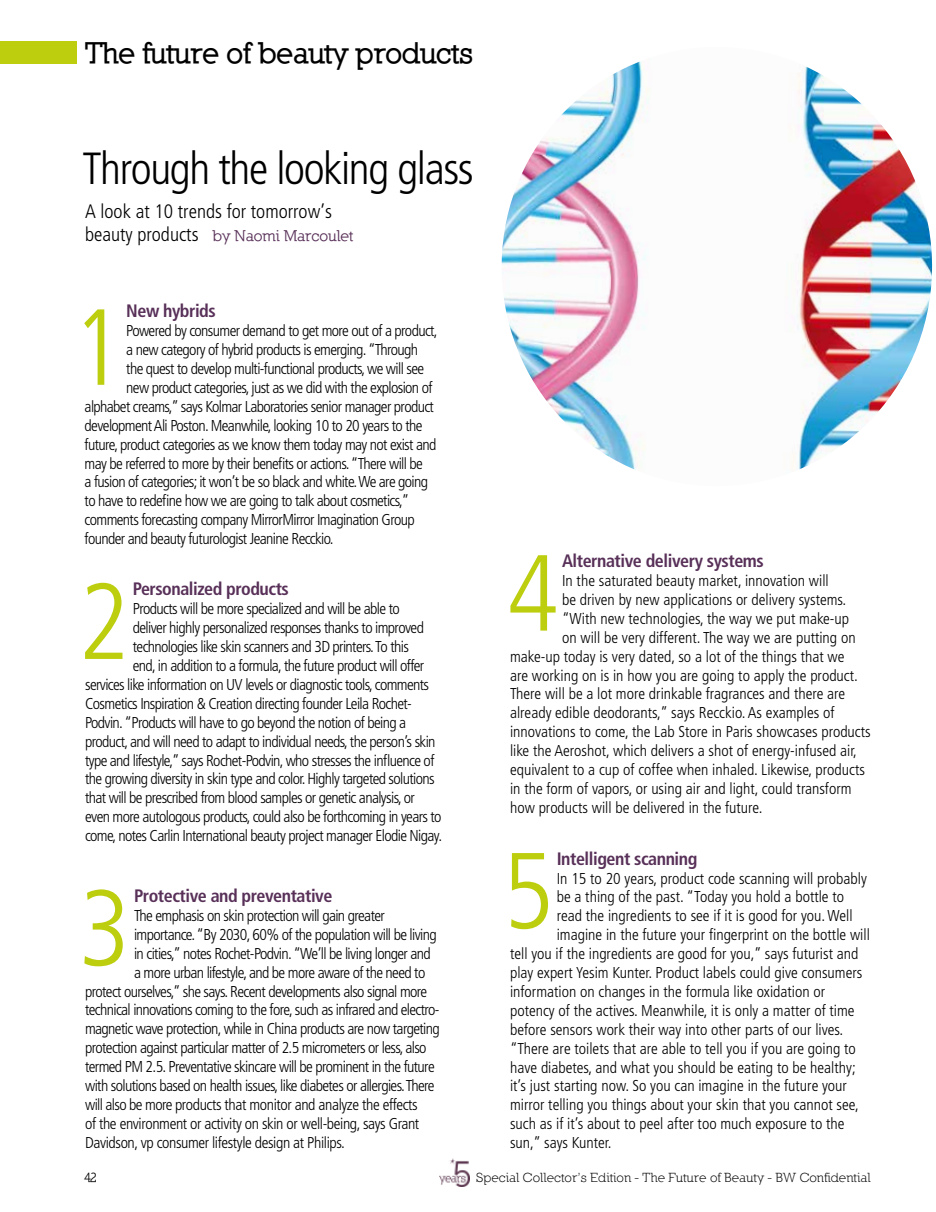
<style>
.page{position:relative;width:936px;height:1212px;background:#fff}
.page>*{position:absolute;margin:0;border:0;box-sizing:border-box;transform-origin:0 0}
.t1{font:300 condensed 108px "Frutiger LT Std";color:#bdce0f}
.t2{font:300 condensed 45px "Frutiger LT Std";letter-spacing:-.03em;color:#000}
.t3{font:800 30px "Nilland";color:#000}
.t4{font:300 condensed 19.5px "Frutiger LT Std";color:#000}
.t5{font:700 condensed 18px "Frutiger LT Std";letter-spacing:-.025em;color:#583058}
.t6{font:300 condensed 15.75px "Frutiger LT Std";letter-spacing:-.04em;color:#000}
.t7{font:300 condensed 15.75px "Frutiger LT Std";color:#000}
.t8{font:700 15.75px "Nilland";color:#583058}
.t9{font:13.5px "Nilland";color:#000}
.t10{font:700 13.5px "Nilland";color:#000}
.s1{font-family:"Frutiger LT Std";font-weight:300;font-stretch:condensed;font-size:19.5px;color:#000}
</style>
<div class="page">
<div style="left:0;top:41px;width:77px;height:22px;background:#bdce0f"></div>
<img style="left:501px;top:61px;width:432px;height:409px">
<img style="left:440px;top:1158px;width:29px;height:28px">
<h3 class="t3" style="left:85px;top:35px;width:389px">The future of beauty products</h3>
<h2 class="t2" style="left:82px;top:143px;width:393px">Through the looking glass</h2>
<p class="t4" style="left:85px;top:200px;width:248px">A look at 10 trends for tomorrow’s</p>
<p class="t8" style="left:85px;top:226px;width:270px"><span class="s1">beauty products</span> by Naomi Marcoulet</p>
<p class="t5" style="left:126px;top:300px;width:91px">New hybrids</p>
<p class="t6" style="left:126px;top:322px;width:313px">Powered by consumer demand to get more out of a product,</p>
<p class="t6" style="left:126px;top:341px;width:293px">a new category of hybrid products is emerging. “Through</p>
<p class="t6" style="left:126px;top:360px;width:299px">the quest to develop multi-functional products, we will see</p>
<p class="t6" style="left:126px;top:378px;width:308px">new product categories, just as we did with the explosion of</p>
<p class="t6" style="left:85px;top:397px;width:351px">alphabet creams,” says Kolmar Laboratories senior manager product</p>
<p class="t6" style="left:85px;top:416px;width:339px">development Ali Poston. Meanwhile, looking 10 to 20 years to the</p>
<p class="t6" style="left:85px;top:435px;width:353px">future, product categories as we know them today may not exist and</p>
<p class="t6" style="left:85px;top:454px;width:340px">may be referred to more by their benefits or actions. “There will be</p>
<p class="t6" style="left:85px;top:473px;width:345px">a fusion of categories; it won’t be so black and white. We are going</p>
<p class="t6" style="left:85px;top:492px;width:326px">to have to redefine how we are going to talk about cosmetics,”</p>
<p class="t6" style="left:85px;top:511px;width:331px">comments forecasting company MirrorMirror Imagination Group</p>
<p class="t6" style="left:85px;top:530px;width:250px">founder and beauty futurologist Jeanine Recckio.</p>
<h1 class="t1" style="left:71px;top:286px;width:53px">1</h1>
<p class="t5" style="left:133px;top:578px;width:158px">Personalized products</p>
<p class="t6" style="left:133px;top:600px;width:268px">Products will be more specialized and will be able to</p>
<p class="t6" style="left:133px;top:619px;width:292px">deliver highly personalized responses thanks to improved</p>
<p class="t6" style="left:133px;top:638px;width:277px">technologies like skin scanners and 3D printers. To this</p>
<p class="t6" style="left:133px;top:657px;width:293px">end, in addition to a formula, the future product will offer</p>
<p class="t6" style="left:85px;top:675px;width:345px">services like information on UV levels or diagnostic tools, comments</p>
<p class="t6" style="left:85px;top:694px;width:328px">Cosmetics Inspiration &amp; Creation directing founder Leila Rochet-</p>
<p class="t6" style="left:85px;top:713px;width:322px">Podvin. “Products will have to go beyond the notion of being a</p>
<p class="t6" style="left:85px;top:732px;width:352px">product, and will need to adapt to individual needs, the person’s skin</p>
<p class="t6" style="left:85px;top:751px;width:351px">type and lifestyle,” says Rochet-Podvin, who stresses the influence of</p>
<p class="t6" style="left:85px;top:770px;width:351px">the growing diversity in skin type and color. Highly targeted solutions</p>
<p class="t6" style="left:85px;top:789px;width:331px">that will be prescribed from blood samples or genetic analysis, or</p>
<p class="t6" style="left:85px;top:808px;width:358px">even more autologous products, could also be forthcoming in years to</p>
<p class="t6" style="left:85px;top:827px;width:358px">come, notes Carlin International beauty project manager Elodie Nigay.</p>
<h1 class="t1" style="left:78px;top:560px;width:53px">2</h1>
<p class="t5" style="left:134px;top:885px;width:200px">Protective and preventative</p>
<p class="t6" style="left:134px;top:906px;width:252px">The emphasis on skin protection will gain greater</p>
<p class="t6" style="left:134px;top:925px;width:304px">importance. “By 2030, 60% of the population will be living</p>
<p class="t6" style="left:134px;top:944px;width:298px">in cities,” notes Rochet-Podvin. “We’ll be living longer and</p>
<p class="t6" style="left:134px;top:963px;width:293px">a more urban lifestyle, and be more aware of the need to</p>
<p class="t6" style="left:85px;top:982px;width:344px">protect ourselves,” she says. Recent developments also signal more</p>
<p class="t6" style="left:85px;top:1001px;width:356px">technical innovations coming to the fore, such as infrared and electro-</p>
<p class="t6" style="left:85px;top:1020px;width:356px">magnetic wave protection, while in China products are now targeting</p>
<p class="t6" style="left:85px;top:1039px;width:343px">protection against particular matter of 2.5 micrometers or less, also</p>
<p class="t6" style="left:85px;top:1058px;width:351px">termed PM 2.5. Preventative skincare will be prominent in the future</p>
<p class="t6" style="left:85px;top:1077px;width:351px">with solutions based on health issues, like diabetes or allergies. There</p>
<p class="t6" style="left:85px;top:1095px;width:334px">will also be more products that monitor and analyze the effects</p>
<p class="t6" style="left:85px;top:1114px;width:335px">of the environment or activity on skin or well-being, says Grant</p>
<p class="t6" style="left:85px;top:1133px;width:261px">Davidson, vp consumer lifestyle design at Philips.</p>
<h1 class="t1" style="left:79px;top:867px;width:53px">3</h1>
<p class="t5" style="left:562px;top:550px;width:203px">Alternative delivery systems</p>
<p class="t7" style="left:562px;top:572px;width:268px">In the saturated beauty market, innovation will</p>
<p class="t7" style="left:562px;top:590px;width:286px">be driven by new applications or delivery systems.</p>
<p class="t7" style="left:562px;top:609px;width:288px">“With new technologies, the way we put make-up</p>
<p class="t7" style="left:562px;top:628px;width:295px">on will be very different. The way we are putting on</p>
<p class="t7" style="left:510px;top:647px;width:336px">make-up today is very dated, so a lot of the things that we</p>
<p class="t7" style="left:510px;top:666px;width:349px">are working on is in how you are going to apply the product.</p>
<p class="t7" style="left:510px;top:685px;width:337px">There will be a lot more drinkable fragrances and there are</p>
<p class="t7" style="left:510px;top:704px;width:326px">already edible deodorants,” says Recckio. As examples of</p>
<p class="t7" style="left:510px;top:723px;width:362px">innovations to come, the Lab Store in Paris showcases products</p>
<p class="t7" style="left:510px;top:742px;width:348px">like the Aeroshot, which delivers a shot of energy-infused air,</p>
<p class="t7" style="left:510px;top:761px;width:356px">equivalent to a cup of coffee when inhaled. Likewise, products</p>
<p class="t7" style="left:510px;top:779px;width:343px">in the form of vapors, or using air and light, could transform</p>
<p class="t7" style="left:510px;top:798px;width:254px">how products will be delivered in the future.</p>
<h1 class="t1" style="left:507px;top:532px;width:53px">4</h1>
<p class="t5" style="left:556px;top:848px;width:142px">Intelligent scanning</p>
<p class="t7" style="left:556px;top:869px;width:311px">In 15 to 20 years, product code scanning will probably</p>
<p class="t7" style="left:556px;top:888px;width:289px">be a thing of the past. “Today you hold a bottle to</p>
<p class="t7" style="left:556px;top:907px;width:297px">read the ingredients to see if it is good for you. Well</p>
<p class="t7" style="left:556px;top:926px;width:314px">imagine in the future your fingerprint on the bottle will</p>
<p class="t7" style="left:510px;top:945px;width:350px">tell you if the ingredients are good for you,” says futurist and</p>
<p class="t7" style="left:510px;top:963px;width:354px">play expert Yesim Kunter. Product labels could give consumers</p>
<p class="t7" style="left:510px;top:982px;width:316px">information on changes in the formula like oxidation or</p>
<p class="t7" style="left:510px;top:1001px;width:346px">potency of the actives. Meanwhile, it is only a matter of time</p>
<p class="t7" style="left:510px;top:1020px;width:335px">before sensors work their way into other parts of our lives.</p>
<p class="t7" style="left:510px;top:1039px;width:347px">“There are toilets that are able to tell you if you are going to</p>
<p class="t7" style="left:510px;top:1058px;width:347px">have diabetes, and what you should be eating to be healthy;</p>
<p class="t7" style="left:510px;top:1077px;width:338px">it’s just starting now. So you can imagine in the future your</p>
<p class="t7" style="left:510px;top:1096px;width:350px">mirror telling you things about your skin that you cannot see,</p>
<p class="t7" style="left:510px;top:1115px;width:336px">such as if it’s about to peel after too much exposure to the</p>
<p class="t7" style="left:510px;top:1134px;width:103px">sun,” says Kunter.</p>
<h1 class="t1" style="left:501px;top:830px;width:53px">5</h1>
<p class="t10" style="left:84px;top:1169px;width:15px">42</p>
<p class="t9" style="left:476px;top:1169px;width:396px">Special Collector’s Edition - The Future of Beauty - BW Confidential</p>
</div>
